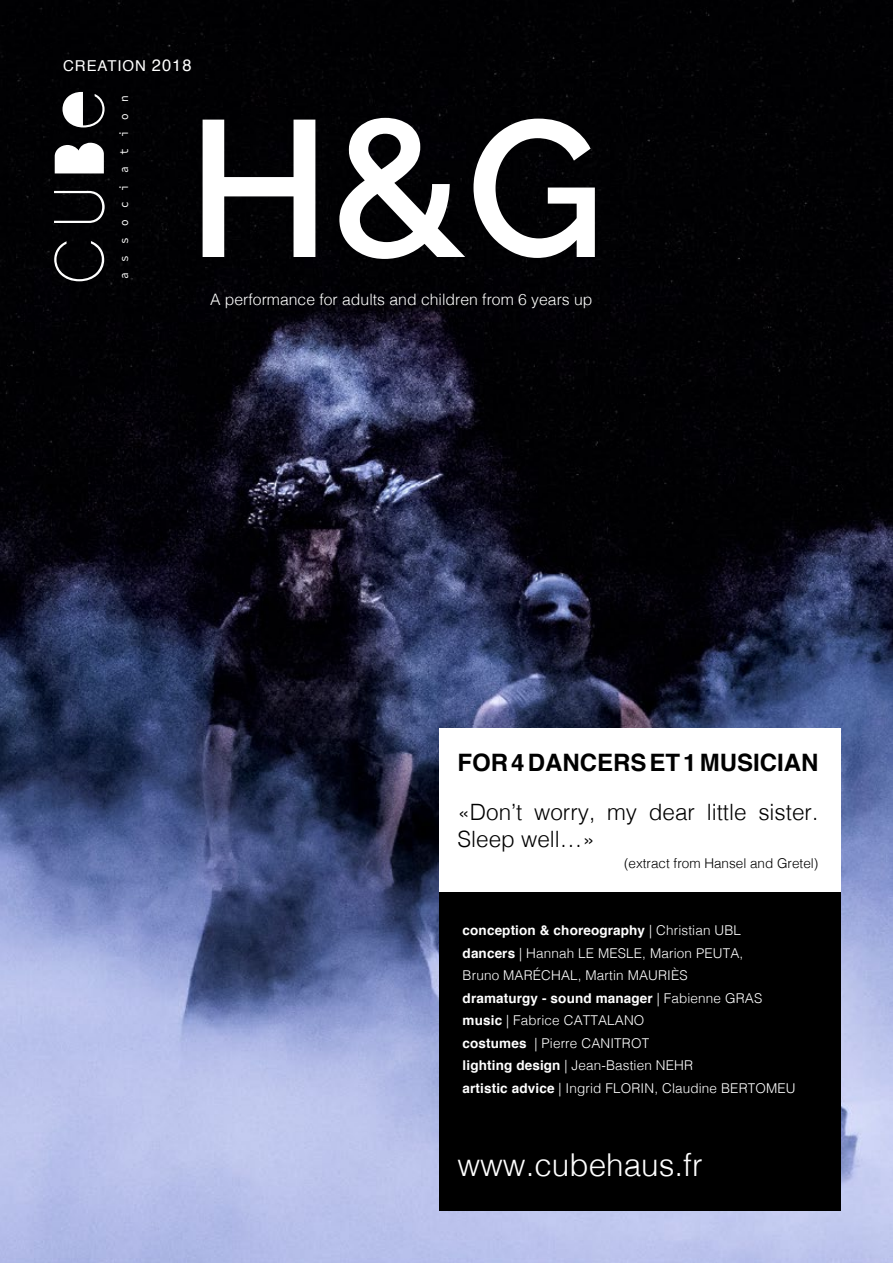
<style>
.page{position:relative;width:893px;height:1263px;background:#fff}
.page>*{position:absolute;margin:0;border:0;box-sizing:border-box;transform-origin:0 0}
.t1{font:600 193.5px "Raleway";color:#fff}
.t2{font:300 31.5px "Helvetica";color:#fff}
.t3{font:700 24px "Helvetica";color:#000}
.t4{font:300 22.5px/27px "Helvetica";color:#000}
.t5{font:300 15.75px "Helvetica";color:#fff}
.t6{font:15px "Helvetica";letter-spacing:.06em;color:#fff}
.t7{font:300 13.5px/22.5px "Helvetica";letter-spacing:.01em;color:#fff}
.t8{font:300 13.5px "Helvetica";color:#000}
.t9{font:12.15px "Source Code Pro";letter-spacing:1.02em;color:#fff;scale:.9 1}
.s1{font-size:16.5px}
.s2{font-weight:700}
</style>
<div class="page">
<img style="left:0;top:0;width:893px;height:1263px">
<div style="left:439px;top:891px;width:402px;height:320px;background:#000"></div>
<div style="left:439px;top:728px;width:402px;height:163px;background:#fff"></div>
<svg style="left:54px;top:241px;width:50px;height:40px;background:#222223"></svg>
<svg style="left:54px;top:191px;width:51px;height:32px;background:#2a2a2b"></svg>
<svg style="left:55px;top:143px;width:49px;height:30px"></svg>
<svg style="left:63px;top:92px;width:42px;height:35px"></svg>
<p class="t6" style="left:63px;top:54px;width:130px">CREATION <span class="s1">2018</span></p>
<p class="t9" style="left:115px;top:279px;width:206px;rotate:-90deg">association</p>
<h1 class="t1" style="left:187px;top:78px;width:419px">H&amp;G</h1>
<p class="t5" style="left:210px;top:286px;width:384px">A performance for adults and children from 6 years up</p>
<h3 class="t3" style="left:457px;top:743px;width:362px">FOR 4 DANCERS ET 1 MUSICIAN</h3>
<h3 class="t4" style="left:457px;top:797px;width:362px">«Don’t worry, my dear little sister.<br>Sleep well…»</h3>
<p class="t8" style="left:624px;top:852px;width:196px">(extract from Hansel and Gretel)</p>
<p class="t7" style="left:463px;top:918px;width:334px"><span class="s2">conception &amp; choreography</span> | Christian UBL <span class="s2">dancers</span> | Hannah LE MESLE, Marion PEUTA,<br>Bruno MARÉCHAL, Martin MAURIÈS<br><span class="s2">dramaturgy - sound manager</span> | Fabienne GRAS <span class="s2">music</span> | Fabrice CATTALANO<br><span class="s2">costumes</span> | Pierre CANITROT<br><span class="s2">lighting design</span> | Jean-Bastien NEHR<br><span class="s2">artistic advice</span> | Ingrid FLORIN, Claudine BERTOMEU</p>
<h2 class="t2" style="left:457px;top:1137px;width:247px">www.cubehaus.fr</h2>
</div>
